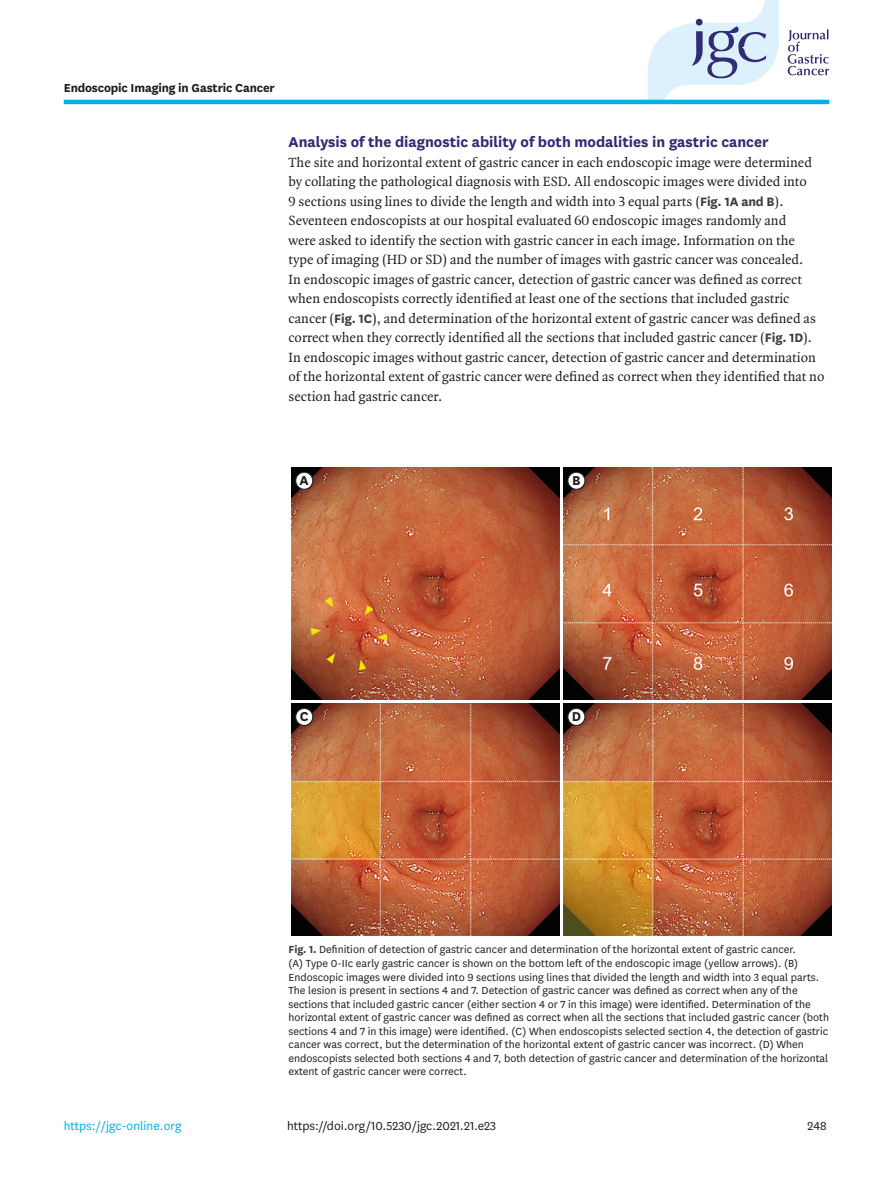
<style>
.page{position:relative;width:893px;height:1191px;background:#fff}
.page>*{position:absolute;margin:0;border:0;box-sizing:border-box;transform-origin:0 0}
.t1{font:700 16.5px "National";color:#312a74}
.t2{font:700 15px "National";color:#1d1d1b}
.t3{font:14.25px/19.5px "Quadraat OT";color:#1d1d1b}
.t4{font:13.5px "National";color:#1d1d1b}
.t5{font:700 13.5px "National";letter-spacing:-.01em;color:#1d1d1b}
.t6{font:13.5px "National";color:#00afea}
.t7{font:12px/13.5px "National";color:#1d1d1b}
.s1{font-family:"National";font-weight:700;color:#3d3d3c}
.s2{font-weight:700;color:#3d3d3c}
</style>
<div class="page">
<svg style="left:648px;top:0;width:131px;height:100px"></svg>
<svg style="left:788px;top:29px;width:41px;height:46px"></svg>
<hr style="left:64px;top:100px;width:765px;height:4px;background:#00afea">
<img style="left:563px;top:704px;width:268px;height:231px">
<img style="left:291px;top:704px;width:268px;height:231px">
<img style="left:291px;top:467px;width:268px;height:232px">
<img style="left:563px;top:467px;width:268px;height:232px">
<div style="left:296px;top:472px;width:17px;height:17px;background:#fff;border-radius:50%"></div>
<div style="left:295px;top:471px;width:18px;height:19px;border:1px solid #1d1d1b;border-radius:50%"></div>
<div style="left:568px;top:472px;width:17px;height:17px;background:#fff;border-radius:50%"></div>
<div style="left:567px;top:471px;width:18px;height:19px;border:1px solid #1d1d1b;border-radius:50%"></div>
<div style="left:568px;top:708px;width:17px;height:17px;background:#fff;border-radius:50%"></div>
<div style="left:567px;top:707px;width:18px;height:19px;border:1px solid #1d1d1b;border-radius:50%"></div>
<div style="left:296px;top:708px;width:17px;height:17px;background:#fff;border-radius:50%"></div>
<div style="left:295px;top:707px;width:18px;height:19px;border:1px solid #1d1d1b;border-radius:50%"></div>
<p class="t5" style="left:64px;top:78px;width:212px">Endoscopic Imaging in Gastric Cancer</p>
<p class="t1" style="left:289px;top:130px;width:482px">Analysis of the diagnostic ability of both modalities in gastric cancer</p>
<p class="t3" style="left:289px;top:152px;width:537px">The site and horizontal extent of gastric cancer in each endoscopic image were determined by collating the pathological diagnosis with ESD. All endoscopic images were divided into<br>9 sections using lines to divide the length and width into 3 equal parts (<span class="s1">Fig. 1A and B</span>).<br>Seventeen endoscopists at our hospital evaluated 60 endoscopic images randomly and<br>were asked to identify the section with gastric cancer in each image. Information on the<br>type of imaging (HD or SD) and the number of images with gastric cancer was concealed.<br>In endoscopic images of gastric cancer, detection of gastric cancer was defined as correct when endoscopists correctly identified at least one of the sections that included gastric cancer (<span class="s1">Fig. 1C</span>), and determination of the horizontal extent of gastric cancer was defined as correct when they correctly identified all the sections that included gastric cancer (<span class="s1">Fig. 1D</span>).<br>In endoscopic images without gastric cancer, detection of gastric cancer and determination of the horizontal extent of gastric cancer were defined as correct when they identified that no section had gastric cancer.</p>
<p class="t2" style="left:300px;top:469px;width:11px">A</p>
<p class="t2" style="left:572px;top:469px;width:10px">B</p>
<p class="t2" style="left:300px;top:705px;width:10px">C</p>
<p class="t2" style="left:572px;top:705px;width:11px">D</p>
<p class="t7" style="left:289px;top:942px;width:542px"><span class="s2">Fig. 1.</span> Definition of detection of gastric cancer and determination of the horizontal extent of gastric cancer.<br>(A) Type 0-IIc early gastric cancer is shown on the bottom left of the endoscopic image (yellow arrows). (B)<br>Endoscopic images were divided into 9 sections using lines that divided the length and width into 3 equal parts.<br>The lesion is present in sections 4 and 7. Detection of gastric cancer was defined as correct when any of the sections that included gastric cancer (either section 4 or 7 in this image) were identified. Determination of the horizontal extent of gastric cancer was defined as correct when all the sections that included gastric cancer (both sections 4 and 7 in this image) were identified. (C) When endoscopists selected section 4, the detection of gastric cancer was correct, but the determination of the horizontal extent of gastric cancer was incorrect. (D) When endoscopists selected both sections 4 and 7, both detection of gastric cancer and determination of the horizontal extent of gastric cancer were correct.</p>
<p class="t6" style="left:64px;top:1116px;width:119px">https://jgc-online.org</p>
<p class="t4" style="left:287px;top:1116px;width:210px">https://doi.org/10.5230/jgc.2021.21.e23</p>
<p class="t4" style="left:808px;top:1116px;width:21px">248</p>
</div>
